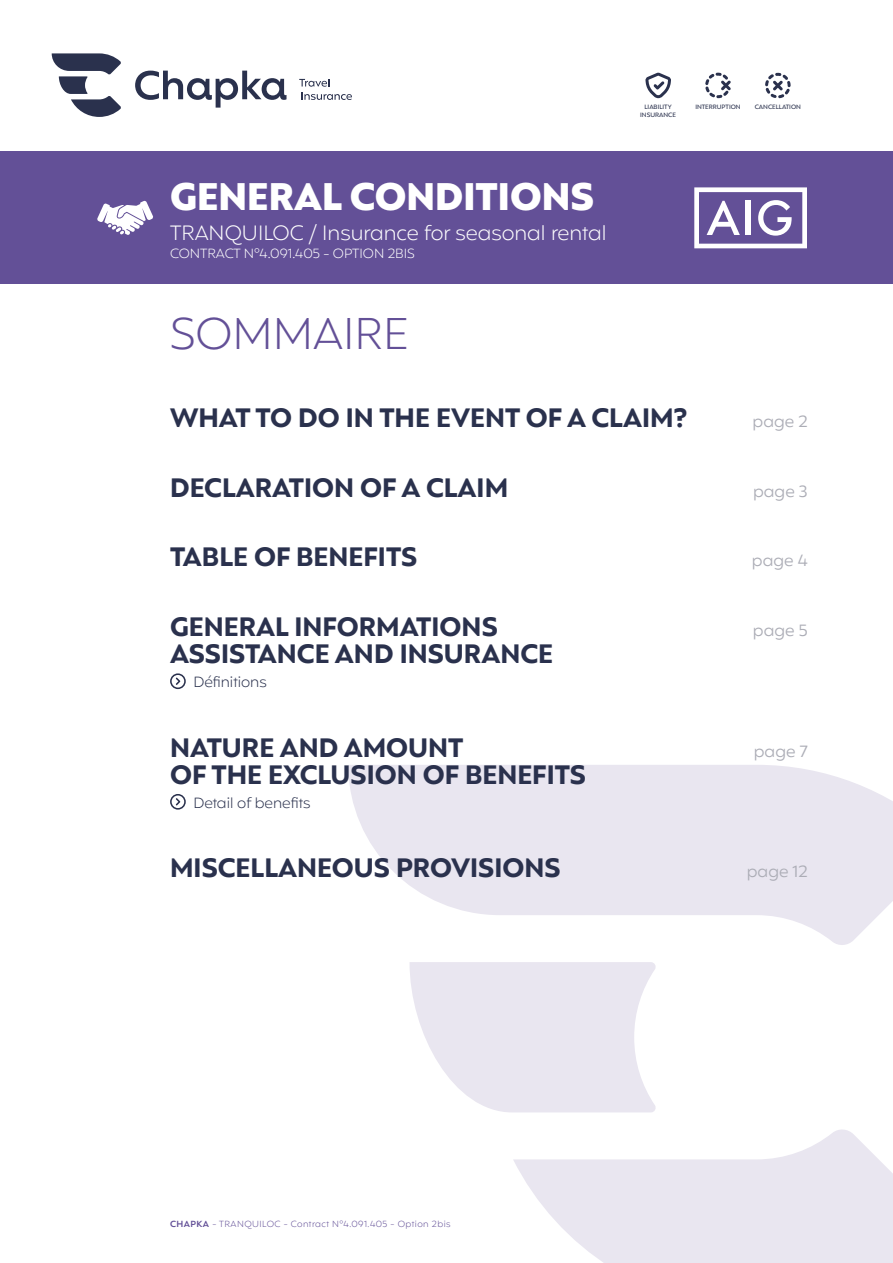
<style>
.page{position:relative;width:893px;height:1263px;background:#fff}
.page>*{position:absolute;margin:0;border:0;box-sizing:border-box;transform-origin:0 0}
.t1{font:300 45px "Mangueira Alt";color:#635097}
.t2{font:900 39px "Mangueira Alt";color:#fff}
.t3{font:700 27px "Mangueira Alt";color:#2a314d}
.t4{font:300 21px "Mangueira Alt";color:#fff}
.t5{font:16.5px "Mangueira Alt";color:#acadb6}
.t6{font:300 15px "Mangueira Alt";color:#2a314d}
.t7{font:300 13.5px "Mangueira Alt";color:#fff}
.t8{font:300 9px "Mangueira Alt";letter-spacing:.05em;color:#635097}
.t9{font:500 6.3px/7.6px "Mangueira Alt";color:#2a314d;text-align:center}
.s1{font-weight:600}
</style>
<div class="page">
<svg style="left:513px;top:1129px;width:380px;height:134px;fill:#e9e6f0"></svg>
<svg style="left:409px;top:962px;width:247px;height:150px"></svg>
<svg style="left:348px;top:765px;width:545px;height:180px;fill:#e9e6f0"></svg>
<div style="left:0;top:152px;width:893px;height:132px;background:#635097"></div>
<svg style="left:170px;top:673px;width:16px;height:16px"></svg>
<svg style="left:170px;top:794px;width:16px;height:16px"></svg>
<svg style="left:645px;top:73px;width:26px;height:25px"></svg>
<svg style="left:694px;top:187px;width:113px;height:61px"></svg>
<svg style="left:765px;top:73px;width:26px;height:25px"></svg>
<svg style="left:705px;top:73px;width:26px;height:25px"></svg>
<svg style="left:52px;top:53px;width:69px;height:64px"></svg>
<svg style="left:135px;top:71px;width:152px;height:37px"></svg>
<svg style="left:299px;top:79px;width:53px;height:21px"></svg>
<svg style="left:97px;top:201px;width:56px;height:34px"></svg>
<h2 class="t2" style="left:170px;top:171px;width:425px">GENERAL CONDITIONS</h2>
<p class="t4" style="left:170px;top:218px;width:438px">TRANQUILOC / Insurance for seasonal rental</p>
<p class="t7" style="left:170px;top:244px;width:246px">CONTRACT N°4.091.405 - OPTION 2BIS</p>
<h1 class="t1" style="left:170px;top:304px;width:240px">SOMMAIRE</h1>
<p class="t9" style="left:640px;top:103px;width:37px">LIABILITY<br>INSURANCE</p>
<p class="t9" style="left:695px;top:103px;width:47px">INTERRUPTION</p>
<p class="t9" style="left:755px;top:103px;width:48px">CANCELLATION</p>
<p class="t3" style="left:170px;top:400px;width:519px">WHAT TO DO IN THE EVENT OF A CLAIM?</p>
<p class="t5" style="left:753px;top:411px;width:57px">page 2</p>
<p class="t3" style="left:170px;top:470px;width:340px">DECLARATION OF A CLAIM</p>
<p class="t5" style="left:753px;top:480px;width:56px">page 3</p>
<p class="t3" style="left:170px;top:539px;width:249px">TABLE OF BENEFITS</p>
<p class="t5" style="left:752px;top:550px;width:57px">page 4</p>
<p class="t3" style="left:170px;top:609px;width:329px">GENERAL INFORMATIONS</p>
<p class="t5" style="left:753px;top:619px;width:56px">page 5</p>
<p class="t3" style="left:170px;top:636px;width:384px">ASSISTANCE AND INSURANCE</p>
<p class="t6" style="left:193px;top:672px;width:75px">Définitions</p>
<p class="t3" style="left:170px;top:729px;width:295px">NATURE AND AMOUNT</p>
<p class="t5" style="left:754px;top:740px;width:55px">page 7</p>
<p class="t3" style="left:170px;top:756px;width:417px">OF THE EXCLUSION OF BENEFITS</p>
<p class="t6" style="left:193px;top:792px;width:119px">Detail of benefits</p>
<p class="t3" style="left:170px;top:850px;width:392px">MISCELLANEOUS PROVISIONS</p>
<p class="t5" style="left:747px;top:860px;width:62px">page 12</p>
<p class="t8" style="left:170px;top:1218px;width:282px"><span class="s1">CHAPKA</span> - TRANQUILOC - Contract N°4.091.405 - Option 2bis</p>
</div>
